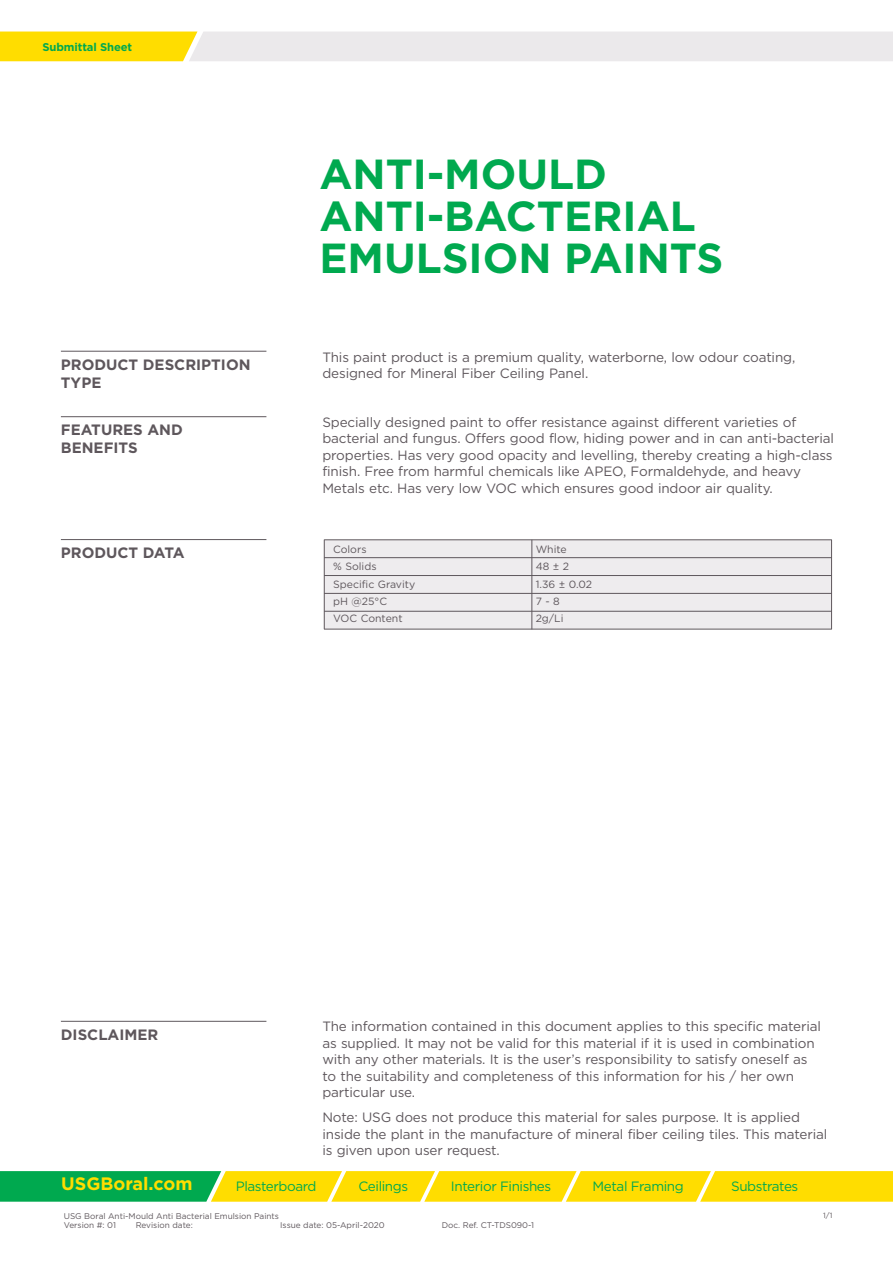
<style>
.page{position:relative;width:893px;height:1263px;background:#fff}
.page>*{position:absolute;margin:0;border:0;box-sizing:border-box;transform-origin:0 0}
.t1{font:700 42px/42px "Gotham";color:#00a94f}
.t2{font:700 18px "Gotham";color:#fd0}
.t3{font:700 15px/18px "Gotham";color:#5e575c}
.t4{font:13.5px/16.5px "Gotham";letter-spacing:-.01em;color:#5e575c}
.t5{font:13.5px "Gotham";letter-spacing:-.03em;color:#00a94f}
.t6{font:700 11.25px "Gotham";letter-spacing:-.01em;color:#00a94f}
.t7{font:10.5px/17.4px "Gotham";color:#5e575c}
.t8{font:8.25px/9.8px "Gotham";color:#5e575c}
.t9{font:7.5px "Gotham";color:#5e575c}
</style>
<div class="page">
<svg style="left:0;top:1171px;width:893px;height:31px;background:#c2d11c"></svg>
<svg style="left:0;top:32px;width:893px;height:29px;background:#efe6b9"></svg>
<hr style="left:61px;top:416px;width:205px;height:1px;background:#5e575c">
<hr style="left:61px;top:1021px;width:205px;height:1px;background:#5e575c">
<hr style="left:61px;top:351px;width:205px;height:1px;background:#5e575c">
<hr style="left:61px;top:539px;width:205px;height:1px;background:#5e575c">
<div style="left:324px;top:540px;width:508px;height:89px;background:#eeecee"></div>
<hr style="left:324px;top:575px;width:508px;height:1px;background:#5e575c">
<hr style="left:324px;top:557px;width:508px;height:1px;background:#5e575c">
<hr style="left:324px;top:539px;width:508px;height:1px;background:#5e575c">
<hr style="left:324px;top:593px;width:508px;height:1px;background:#5e575c">
<hr style="left:324px;top:611px;width:508px;height:1px;background:#5e575c">
<hr style="left:324px;top:629px;width:508px;height:1px;background:#5e575c">
<hr style="left:324px;top:540px;width:1px;height:89px;background:#5e575c">
<hr style="left:532px;top:540px;width:1px;height:89px;background:#5e575c">
<hr style="left:831px;top:540px;width:1px;height:89px;background:#5e575c">
<p class="t6" style="left:43px;top:39px;width:91px">Submittal Sheet</p>
<h1 class="t1" style="left:319px;top:153px;width:405px">ANTI-MOULD<br>ANTI-BACTERIAL<br>EMULSION PAINTS</h1>
<p class="t3" style="left:61px;top:355px;width:191px">PRODUCT DESCRIPTION<br>TYPE</p>
<p class="t4" style="left:322px;top:348px;width:474px">This paint product is a premium quality, waterborne, low odour coating, designed for Mineral Fiber Ceiling Panel.</p>
<p class="t3" style="left:61px;top:421px;width:123px">FEATURES AND<br>BENEFITS</p>
<p class="t4" style="left:322px;top:413px;width:513px">Specially designed paint to offer resistance against different varieties of bacterial and fungus. Offers good flow, hiding power and in can anti-bacterial properties. Has very good opacity and levelling, thereby creating a high-class finish. Free from harmful chemicals like APEO, Formaldehyde, and heavy Metals etc. Has very low VOC which ensures good indoor air quality.</p>
<p class="t3" style="left:61px;top:543px;width:125px">PRODUCT DATA</p>
<p class="t7" style="left:333px;top:540px;width:84px">Colors<br>% Solids<br>Specific Gravity pH @25°C<br>VOC Content</p>
<p class="t7" style="left:536px;top:540px;width:58px">White<br>48 ± 2<br>1.36 ± 0.02<br>7 - 8<br>2g/Li</p>
<p class="t3" style="left:61px;top:1025px;width:99px">DISCLAIMER</p>
<p class="t4" style="left:322px;top:1018px;width:500px">The information contained in this document applies to this specific material as supplied. It may not be valid for this material if it is used in combination with any other materials. It is the user’s responsibility to satisfy oneself as to the suitability and completeness of this information for his / her own particular use.</p>
<p class="t4" style="left:322px;top:1109px;width:506px">Note: USG does not produce this material for sales purpose. It is applied inside the plant in the manufacture of mineral fiber ceiling tiles. This material is given upon user request.</p>
<h2 class="t2" style="left:61px;top:1172px;width:133px">USGBoral.com</h2>
<p class="t5" style="left:236px;top:1177px;width:82px">Plasterboard</p>
<p class="t5" style="left:358px;top:1177px;width:51px">Ceilings</p>
<p class="t5" style="left:451px;top:1177px;width:102px">Interior Finishes</p>
<p class="t5" style="left:593px;top:1177px;width:93px">Metal Framing</p>
<p class="t5" style="left:731px;top:1177px;width:69px">Substrates</p>
<p class="t8" style="left:64px;top:1210px;width:217px">USG Boral Anti-Mould Anti Bacterial Emulsion Paints<br>Version #: 01</p>
<p class="t8" style="left:136px;top:1220px;width:59px">Revision date:</p>
<p class="t8" style="left:280px;top:1220px;width:106px">Issue date: 05-April-2020</p>
<p class="t8" style="left:442px;top:1220px;width:94px">Doc. Ref. CT-TDS090-1</p>
<p class="t9" style="left:823px;top:1210px;width:11px">1/1</p>
</div>
